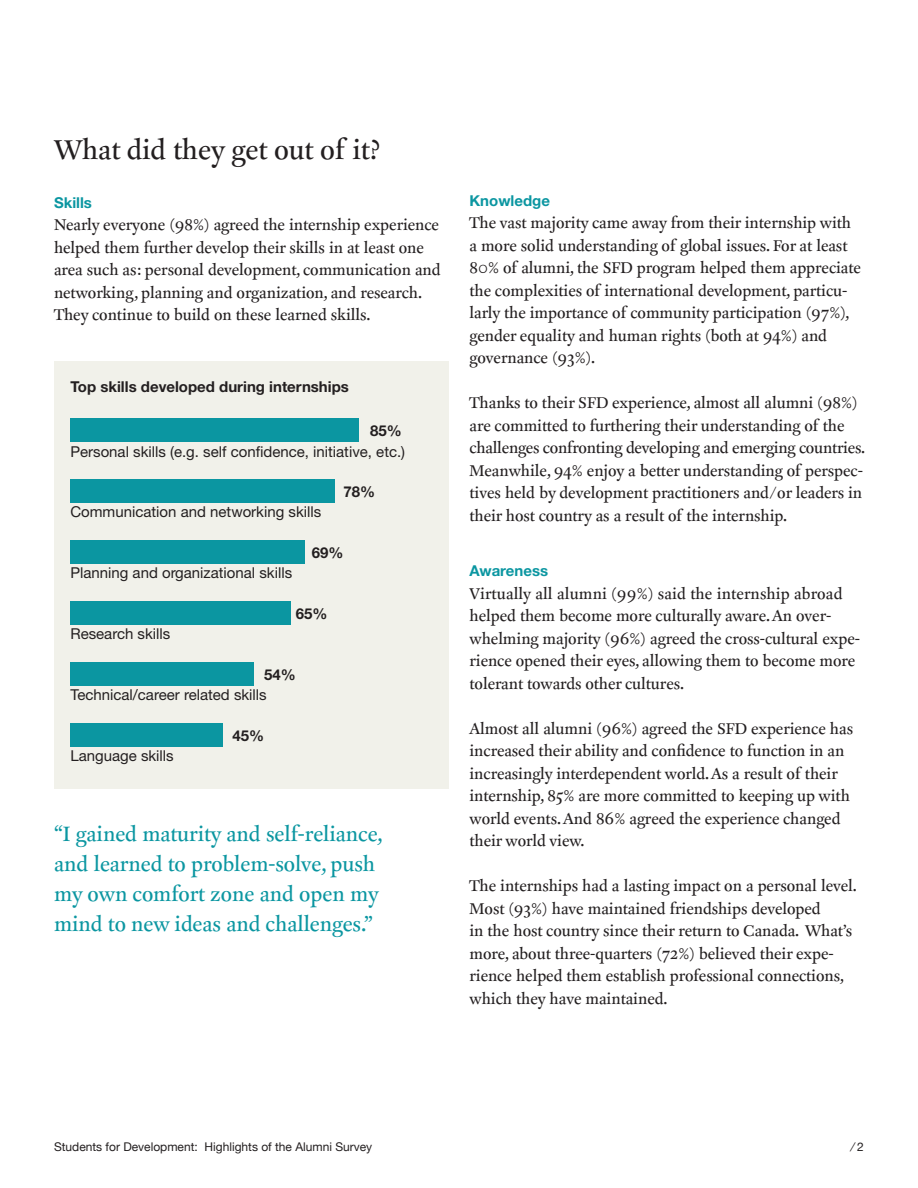
<style>
.page{position:relative;width:918px;height:1188px;background:#fff}
.page>*{position:absolute;margin:0;border:0;box-sizing:border-box;transform-origin:0 0}
.t1{font:31.5px "Clifford Eighteen Roman";color:#231f20}
.t2{font:24px/30px "Clifford Eighteen Roman";color:#0b96a1}
.t3{font:18px/22.5px "Clifford Eighteen Roman";color:#231f20}
.t4{font:15px "Helvetica Neue LT Std";color:#231f20}
.t5{font:700 15px "Helvetica Neue";color:#231f20}
.t6{font:700 15px "Helvetica Neue";color:#0b96a1}
.t7{font:12px "Helvetica Neue";color:#231f20}
</style>
<div class="page">
<div style="left:54px;top:361px;width:394px;height:427px;background:#f1f1ea"></div>
<div style="left:70px;top:419px;width:289px;height:23px;background:#0b96a1"></div>
<div style="left:70px;top:480px;width:265px;height:23px;background:#0b96a1"></div>
<div style="left:70px;top:541px;width:235px;height:23px;background:#0b96a1"></div>
<div style="left:70px;top:602px;width:221px;height:23px;background:#0b96a1"></div>
<div style="left:70px;top:662px;width:184px;height:23px;background:#0b96a1"></div>
<div style="left:70px;top:723px;width:153px;height:23px;background:#0b96a1"></div>
<p class="t1" style="left:54px;top:133px;width:327px">What did they get out of it?</p>
<p class="t6" style="left:54px;top:193px;width:40px">Skills</p>
<p class="t3" style="left:54px;top:214px;width:388px">Nearly everyone (98%) agreed the internship experience helped them further develop their skills in at least one area such as: personal development, communication and networking, planning and organization, and research.<br>They continue to build on these learned skills.</p>
<p class="t5" style="left:70px;top:377px;width:280px">Top skills developed during internships</p>
<p class="t5" style="left:370px;top:422px;width:33px">85%</p>
<p class="t4" style="left:70px;top:442px;width:336px">Personal skills (e.g. self confidence, initiative, etc.)</p>
<p class="t4" style="left:70px;top:503px;width:252px">Communication and networking skills</p>
<p class="t5" style="left:343px;top:483px;width:33px">78%</p>
<p class="t4" style="left:70px;top:564px;width:223px">Planning and organizational skills</p>
<p class="t5" style="left:312px;top:543px;width:33px">69%</p>
<p class="t4" style="left:70px;top:625px;width:102px">Research skills</p>
<p class="t5" style="left:296px;top:604px;width:33px">65%</p>
<p class="t5" style="left:264px;top:665px;width:33px">54%</p>
<p class="t4" style="left:70px;top:686px;width:198px">Technical/career related skills</p>
<p class="t4" style="left:70px;top:747px;width:105px">Language skills</p>
<p class="t5" style="left:232px;top:726px;width:33px">45%</p>
<p class="t2" style="left:54px;top:820px;width:330px">“I gained maturity and self-reliance, and learned to problem-solve, push my own comfort zone and open my mind to new ideas and challenges.”</p>
<p class="t6" style="left:470px;top:191px;width:82px">Knowledge</p>
<p class="t3" style="left:470px;top:212px;width:393px">The vast majority came away from their internship with a more solid understanding of global issues. For at least 80% of alumni, the SFD program helped them appreciate the complexities of international development, particu&shy;larly the importance of community participation (97%), gender equality and human rights (both at 94%) and governance (93%).</p>
<p class="t3" style="left:470px;top:392px;width:397px">Thanks to their SFD experience, almost all alumni (98%) are committed to furthering their understanding of the challenges confronting developing and emerging countries.<br>Meanwhile, 94% enjoy a better understanding of perspec&shy;tives held by development practitioners and/or leaders in their host country as a result of the internship.</p>
<p class="t6" style="left:470px;top:562px;width:80px">Awareness</p>
<p class="t3" style="left:470px;top:583px;width:392px">Virtually all alumni (99%) said the internship abroad helped them become more culturally aware. An over&shy;whelming majority (96%) agreed the cross-cultural expe&shy;rience opened their eyes, allowing them to become more tolerant towards other cultures.</p>
<p class="t3" style="left:470px;top:718px;width:385px">Almost all alumni (96%) agreed the SFD experience has increased their ability and confidence to function in an increasingly interdependent world. As a result of their internship, 85% are more committed to keeping up with world events. And 86% agreed the experience changed their world view.</p>
<p class="t3" style="left:470px;top:875px;width:389px">The internships had a lasting impact on a personal level.<br>Most (93%) have maintained friendships developed<br>in the host country since their return to Canada. What’s more, about three-quarters (72%) believed their expe&shy;rience helped them establish professional connections, which they have maintained.</p>
<p class="t7" style="left:54px;top:1139px;width:320px">Students for Development: Highlights of the Alumni Survey</p>
<p class="t7" style="left:852px;top:1139px;width:14px">⁄ 2</p>
</div>
